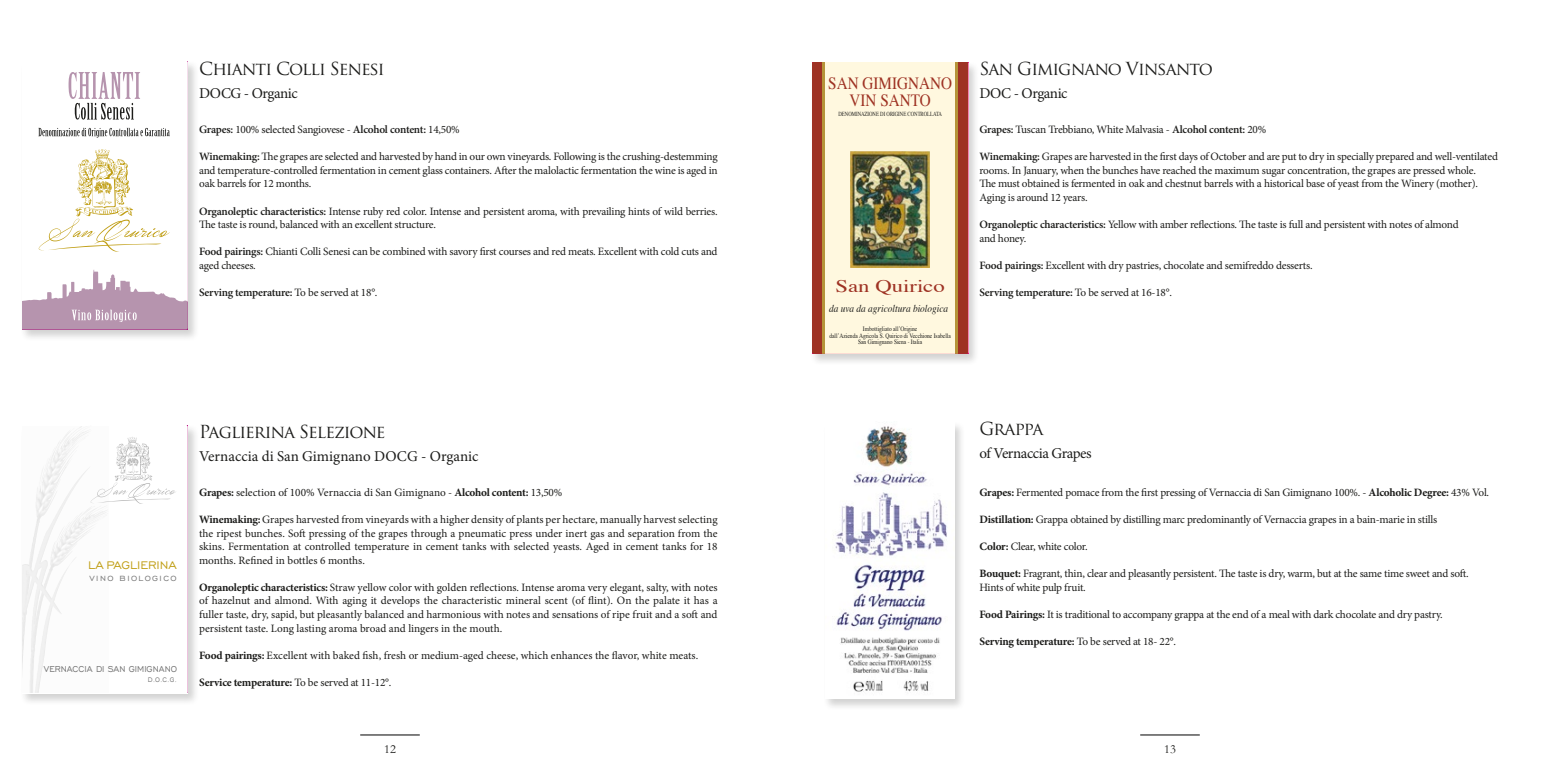
<style>
.page{position:relative;width:1560px;height:780px;background:#fff}
.page>*{position:absolute;margin:0;border:0;box-sizing:border-box;transform-origin:0 0}
.t1{font:17.62px "Times";color:#9e3223;scale:1.29 1}
.t2{font:17.5px "Trajan Pro";letter-spacing:-.05em;color:#1c1c1a}
.t3{font:17.12px/16.8px "Times";color:#9e3223;text-align:center;scale:.89 1}
.t4{font:15px "Minion Pro";letter-spacing:-.03em;color:#1c1c1a}
.t5{font:15px "Minion Pro";letter-spacing:-.01em;color:#1c1c1a}
.t6{font:14.12px "Engravers Gothic BT";letter-spacing:-.005em;color:#c09e14}
.t7{font:12.5px "Garamond";color:#1c1c1a}
.t8{font:11.25px/13.5px "Minion Pro";letter-spacing:-.02em;color:#1c1c1a;text-align:justify}
.t9{font:11.25px "Minion Pro";color:#1c1c1a}
.t10{font:700 11.25px "Minion Pro";letter-spacing:-.025em;color:#1c1c1a}
.t11{font:600 11.25px "Minion Pro";letter-spacing:-.025em;color:#1c1c1a}
.t12{font:11px "Engravers Gothic BT";color:#6e6e6e;scale:.9 1}
.t13{font:italic 10.5px "Times";color:#1c1c1a;scale:.88 1}
.t14{font:9.62px "Engravers Gothic BT";letter-spacing:.15em;color:#6e6e6e}
.t15{font:8.5px "Engravers Gothic BT";color:#6e6e6e;scale:.9 1}
.t16{font:6.62px/6.6px "Times";color:#1c1c1a;text-align:center;scale:.83 1}
.t17{font:6.12px "Times";color:#1c1c1a;scale:.78 1}
.s1{font-weight:600}
.s2{font-weight:400}
.s3{font-weight:700}
</style>
<div class="page">
<div style="left:20px;top:60px;width:179px;height:282px;background:#1c1c1a;opacity:.2"></div>
<div style="left:20px;top:423px;width:179px;height:282px;background:#1c1c1a;opacity:.2"></div>
<svg style="left:22px;top:61px;width:166px;height:268px"></svg>
<svg style="left:110px;top:425px;width:77px;height:267px"></svg>
<img style="left:22px;top:425px;width:88px;height:267px">
<div style="left:822px;top:420px;width:143px;height:290px;background:#1c1c1a;opacity:.2"></div>
<div style="left:809px;top:61px;width:170px;height:304px;background:#1c1c1a;opacity:.2"></div>
<svg style="left:812px;top:62px;width:155px;height:291px"></svg>
<img style="left:825px;top:422px;width:129px;height:276px">
<hr style="left:360px;top:734px;width:60px;height:1px;background:#000">
<hr style="left:1140px;top:734px;width:59px;height:1px;background:#000">
<p class="t2" style="left:199px;top:58px;width:187px">Chianti Colli Senesi</p>
<p class="t2" style="left:979px;top:58px;width:235px">San Gimignano Vinsanto</p>
<p class="t4" style="left:199px;top:83px;width:100px">DOCG - Organic</p>
<p class="t3" style="left:828px;top:74px;width:140px">SAN GIMIGNANO<br>VIN SANTO</p>
<p class="t4" style="left:979px;top:83px;width:90px">DOC - Organic</p>
<p class="t17" style="left:838px;top:108px;width:134px">DENOMINAZIONE DI ORIGINE CONTROLLATA</p>
<p class="t8" style="left:199px;top:123px;width:262px"><span class="s1">Grapes:</span> 100% selected Sangiovese - <span class="s1">Alcohol content:</span> 14,50%</p>
<p class="t8" style="left:199px;top:150px;width:520px"><span class="s1">Winemaking:</span> The grapes are selected and harvested by hand in our own vineyards. Following is the crushing-destemming and temperature-controlled fermentation in cement glass containers. After the malolactic fermentation the wine is aged in oak barrels for 12 months.</p>
<p class="t8" style="left:199px;top:204px;width:520px"><span class="s1">Organoleptic characteristics:</span> Intense ruby red color. Intense and persistent aroma, with prevailing hints of wild berries.<br>The taste is round, balanced with an excellent structure.</p>
<p class="t8" style="left:199px;top:245px;width:520px"><span class="s1">Food pairings:</span> Chianti Colli Senesi can be combined with savory first courses and red meats. Excellent with cold cuts and aged cheeses.</p>
<p class="t11" style="left:199px;top:284px;width:180px">Serving temperature: <span class="s2">To be served at 18°.</span></p>
<p class="t1" style="left:835px;top:270px;width:86px">San Quirico</p>
<p class="t8" style="left:979px;top:123px;width:288px"><span class="s1">Grapes:</span> Tuscan Trebbiano, White Malvasia - <span class="s1">Alcohol content:</span> 20%</p>
<p class="t8" style="left:979px;top:150px;width:520px"><span class="s1">Winemaking:</span> Grapes are harvested in the first days of October and are put to dry in specially prepared and well-ventilated rooms. In January, when the bunches have reached the maximum sugar concentration, the grapes are pressed whole.</p>
<p class="t8" style="left:979px;top:177px;width:500px">The must obtained is fermented in oak and chestnut barrels with a historical base of yeast from the Winery (mother).</p>
<p class="t8" style="left:979px;top:191px;width:110px">Aging is around 12 years.</p>
<p class="t8" style="left:979px;top:218px;width:481px"><span class="s1">Organoleptic characteristics:</span> Yellow with amber reflections. The taste is full and persistent with notes of almond</p>
<p class="t8" style="left:979px;top:231px;width:48px">and honey.</p>
<p class="t8" style="left:979px;top:258px;width:334px"><span class="s1">Food pairings:</span> Excellent with dry pastries, chocolate and semifreddo desserts.</p>
<p class="t11" style="left:979px;top:284px;width:194px">Serving temperature: <span class="s2">To be served at 16-18°.</span></p>
<p class="t13" style="left:829px;top:299px;width:137px">da uva da agricoltura biologica</p>
<p class="t16" style="left:829px;top:325px;width:148px">Imbottigliato all’Origine<br>dall’Azienda Agricola S. Quirico di Vecchione Isabella<br>San Gimignano Siena - Italia</p>
<p class="t6" style="left:88px;top:557px;width:90px">LA PAGLIERINA</p>
<p class="t14" style="left:90px;top:573px;width:89px">VINO BIOLOGICO</p>
<p class="t12" style="left:44px;top:662px;width:149px">VERNACCIA DI SAN GIMIGNANO</p>
<p class="t15" style="left:148px;top:675px;width:34px">D.O.C.G.</p>
<p class="t2" style="left:199px;top:421px;width:188px">Paglierina Selezione</p>
<p class="t5" style="left:199px;top:446px;width:281px">Vernaccia di San Gimignano DOCG - Organic</p>
<p class="t9" style="left:199px;top:485px;width:364px"><span class="s3">Grapes:</span> selection of 100% Vernaccia di San Gimignano - <span class="s3">Alcohol content:</span> 13,50%</p>
<p class="t8" style="left:199px;top:513px;width:520px"><span class="s3">Winemaking:</span> Grapes harvested from vineyards with a higher density of plants per hectare, manually harvest selecting the ripest bunches. Soft pressing of the grapes through a pneumatic press under inert gas and separation from the skins. Fermentation at controlled temperature in cement tanks with selected yeasts. Aged in cement tanks for 18 months. Refined in bottles 6 months.</p>
<p class="t8" style="left:199px;top:580px;width:520px"><span class="s3">Organoleptic characteristics:</span> Straw yellow color with golden reflections. Intense aroma very elegant, salty, with notes of hazelnut and almond. With aging it develops the characteristic mineral scent (of flint). On the palate it has a fuller taste, dry, sapid, but pleasantly balanced and harmonious with notes and sensations of ripe fruit and a soft and persistent taste. Long lasting aroma broad and lingers in the mouth.</p>
<p class="t9" style="left:199px;top:647px;width:500px"><span class="s3">Food pairings:</span> Excellent with baked fish, fresh or medium-aged cheese, which enhances the flavor, white meats.</p>
<p class="t10" style="left:199px;top:674px;width:194px">Service temperature: <span class="s2">To be served at 11-12°.</span></p>
<p class="t2" style="left:979px;top:417px;width:65px">Grappa</p>
<p class="t4" style="left:979px;top:442px;width:114px">of Vernaccia Grapes</p>
<p class="t8" style="left:979px;top:486px;width:511px"><span class="s3">Grapes:</span> Fermented pomace from the first pressing of Vernaccia di San Gimignano 100%. - <span class="s3">Alcoholic Degree:</span> 43% Vol.</p>
<p class="t8" style="left:979px;top:513px;width:459px"><span class="s3">Distillation:</span> Grappa obtained by distilling marc predominantly of Vernaccia grapes in a bain-marie in stills</p>
<p class="t8" style="left:979px;top:540px;width:110px"><span class="s3">Color:</span> Clear, white color.</p>
<p class="t8" style="left:979px;top:567px;width:491px"><span class="s3">Bouquet:</span> Fragrant, thin, clear and pleasantly persistent. The taste is dry, warm, but at the same time sweet and soft.</p>
<p class="t8" style="left:979px;top:580px;width:108px">Hints of white pulp fruit.</p>
<p class="t8" style="left:979px;top:607px;width:465px"><span class="s3">Food Pairings:</span> It is traditional to accompany grappa at the end of a meal with dark chocolate and dry pastry.</p>
<p class="t10" style="left:979px;top:633px;width:198px">Serving temperature: <span class="s2">To be served at 18- 22°.</span></p>
<p class="t7" style="left:384px;top:740px;width:13px">12</p>
<p class="t7" style="left:1163px;top:740px;width:13px">13</p>
</div>
